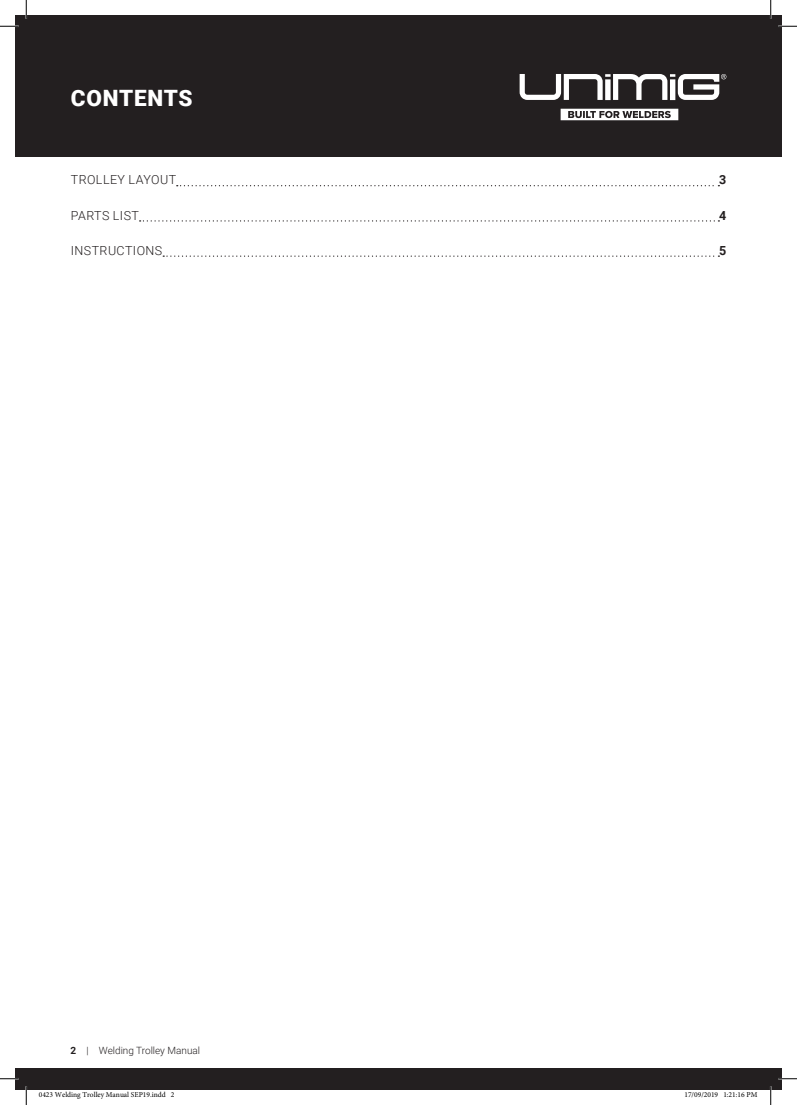
<style>
.page{position:relative;width:797px;height:1105px;background:#fff}
.page>*{position:absolute;margin:0;border:0;box-sizing:border-box;transform-origin:0 0}
.t1{font:900 22.5px "Roboto";letter-spacing:.035em;color:#fff}
.t2{font:300 12.5px "Roboto";letter-spacing:.035em;color:#231f20}
.t3{font:700 12.5px "Roboto";color:#231f20}
.t4{font:300 10px "Roboto";color:#231f20}
.t5{font:7.5px "Minion Pro";color:#000}
.s1{font-weight:700}
</style>
<div class="page">
<div style="left:16px;top:1068px;width:765px;height:21px;background:#231f20"></div>
<div style="left:16px;top:16px;width:765px;height:141px;background:#231f20"></div>
<svg style="left:177px;top:185px;width:542px;height:1px"></svg>
<svg style="left:140px;top:220px;width:579px;height:2px"></svg>
<svg style="left:163px;top:256px;width:556px;height:1px"></svg>
<svg style="left:560px;top:109px;width:118px;height:11px"></svg>
<svg style="left:519px;top:74px;width:207px;height:26px"></svg>
<svg style="left:0;top:25px;width:19px;height:2px"></svg>
<svg style="left:778px;top:25px;width:19px;height:2px"></svg>
<svg style="left:0;top:1078px;width:19px;height:1px"></svg>
<svg style="left:778px;top:1078px;width:19px;height:1px"></svg>
<svg style="left:25px;top:0;width:2px;height:19px"></svg>
<svg style="left:25px;top:1086px;width:2px;height:19px"></svg>
<svg style="left:770px;top:0;width:1px;height:19px"></svg>
<svg style="left:770px;top:1086px;width:1px;height:19px"></svg>
<svg style="left:39px;top:1089px;width:136px;height:1px"></svg>
<svg style="left:684px;top:1089px;width:73px;height:1px"></svg>
<h1 class="t1" style="left:71px;top:82px;width:123px">CONTENTS</h1>
<h2 class="t2" style="left:71px;top:171px;width:107px">TROLLEY LAYOUT</h2>
<h2 class="t3" style="left:719px;top:171px;width:9px">3</h2>
<h2 class="t2" style="left:71px;top:206px;width:70px">PARTS LIST</h2>
<h2 class="t3" style="left:719px;top:206px;width:9px">4</h2>
<h2 class="t2" style="left:71px;top:242px;width:93px">INSTRUCTIONS</h2>
<h2 class="t3" style="left:719px;top:242px;width:9px">5</h2>
<h3 class="t4" style="left:71px;top:1043px;width:131px"><span class="s1">2</span> | Welding Trolley Manual</h3>
<p class="t5" style="left:39px;top:1090px;width:137px">0423 Welding Trolley Manual SEP19.indd 2</p>
<p class="t5" style="left:684px;top:1090px;width:74px">17/09/2019 1:21:16 PM</p>
</div>
